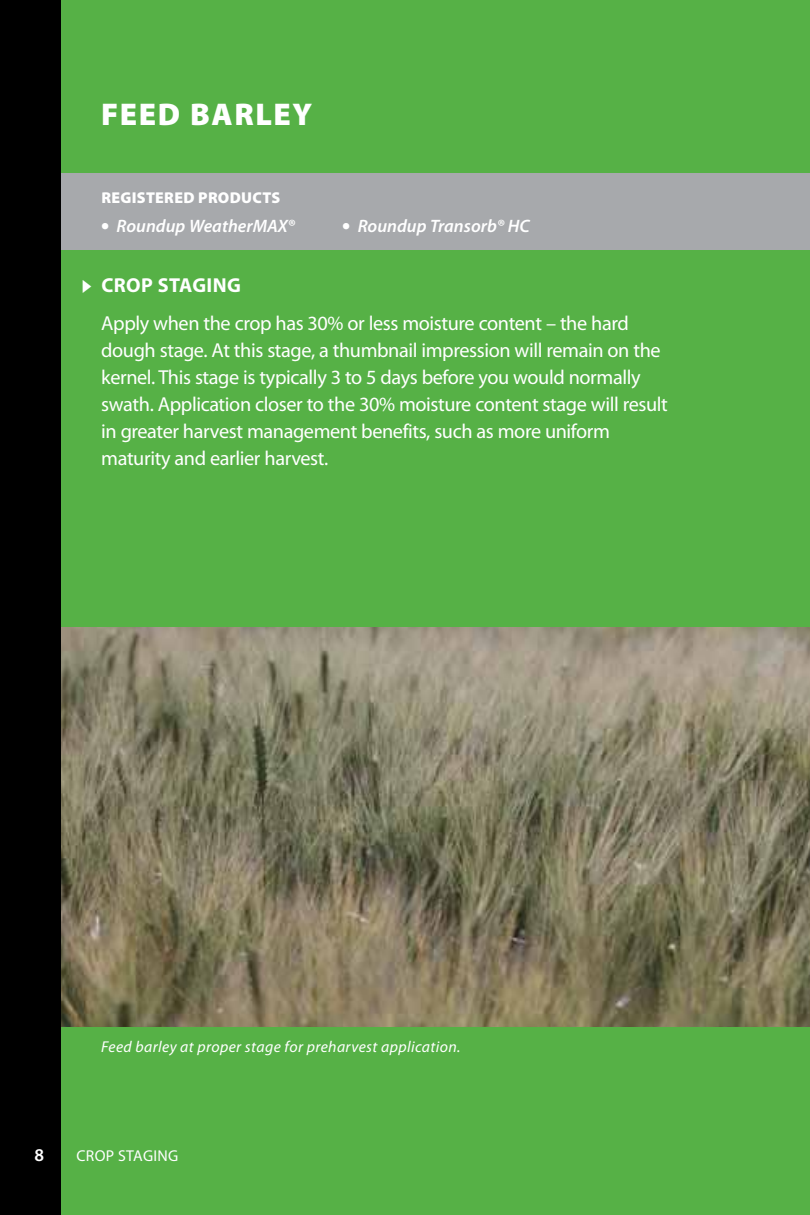
<style>
.page{position:relative;width:810px;height:1215px;background:#56b146}
.page>*{position:absolute;margin:0;border:0;box-sizing:border-box;transform-origin:0 0}
.t1{font:900 31.5px "Myriad Pro";letter-spacing:.05em;color:#fff}
.t2{font:20.25px/27px "Myriad Pro";letter-spacing:-.02em;color:#fff}
.t3{font:700 20.25px "Myriad Pro";letter-spacing:.02em;color:#fff}
.t4{font:italic 600 18px "Myriad Pro";color:#fff}
.t5{font:600 18px "Myriad Pro";color:#fff}
.t6{font:italic 15.75px "Myriad Pro";letter-spacing:.025em;color:#fff}
.t7{font:900 15.75px "Myriad Pro";color:#fff}
.t8{font:15.75px "Myriad Pro";letter-spacing:.02em;color:#fff}
.s1{font-weight:900;font-style:normal;font-size:22.5px}
</style>
<div class="page">
<img style="left:61px;top:628px;width:749px;height:399px">
<div style="left:0;top:173px;width:810px;height:76px;background:#a7a9ac"></div>
<div style="left:0;top:0;width:61px;height:1215px;background:#000"></div>
<h1 class="t1" style="left:101px;top:96px;width:213px">FEED BARLEY</h1>
<p class="t7" style="left:101px;top:189px;width:21px">REGISTERED</p>
<p class="t7" style="left:198px;top:189px;width:12px">PROD</p>
<p class="t7" style="left:241px;top:189px;width:22px">UCTS</p>
<p class="t4" style="left:101px;top:217px;width:195px"><span class="s1">•</span> Roundup WeatherMAX®</p>
<p class="t4" style="left:342px;top:217px;width:189px"><span class="s1">•</span> Roundup Transorb® HC</p>
<p class="t3" style="left:101px;top:274px;width:141px">CROP STAGING</p>
<p class="t2" style="left:101px;top:310px;width:568px">Apply when the crop has 30% or less moisture content – the hard dough stage. At this stage, a thumbnail impression will remain on the kernel. This stage is typically 3 to 5 days before you would normally swath. Application closer to the 30% moisture content stage will result in greater harvest management benefits, such as more uniform maturity and earlier harvest.</p>
<p class="t6" style="left:101px;top:1038px;width:361px">Feed barley at proper stage for preharvest application.</p>
<p class="t5" style="left:34px;top:1145px;width:11px">8</p>
<p class="t8" style="left:76px;top:1147px;width:103px">CROP STAGING</p>
</div>
